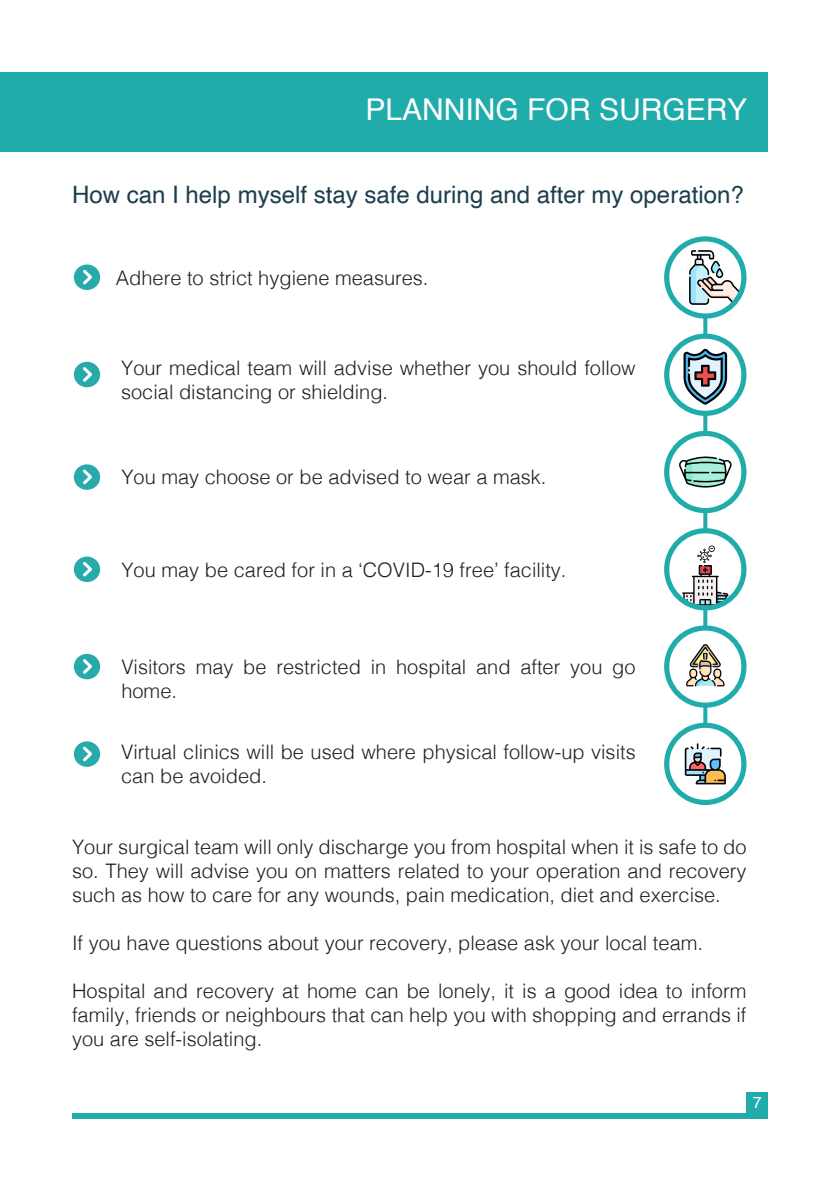
<style>
.page{position:relative;width:840px;height:1191px;background:#fff}
.page>*{position:absolute;margin:0;border:0;box-sizing:border-box;transform-origin:0 0}
.t1{font:30px "Helvetica";color:#fff}
.t2{font:24px "Helvetica";color:#1b3f4c}
.t3{font:300 20px/24px "Helvetica";color:#231f20}
.t4{font:16px "Helvetica";color:#fff}
</style>
<div class="page">
<div style="left:0;top:72px;width:767px;height:79px;background:#21acac"></div>
<div style="left:72px;top:1113px;width:695px;height:6px;background:#21acac"></div>
<div style="left:746px;top:1092px;width:21px;height:21px;background:#21acac"></div>
<svg style="left:703px;top:319px;width:4px;height:14px"></svg>
<svg style="left:689px;top:250px;width:52px;height:55px"></svg>
<div style="left:663px;top:236px;width:83px;height:83px;border:5px solid #21acac;border-radius:50%"></div>
<svg style="left:683px;top:349px;width:43px;height:56px"></svg>
<div style="left:663px;top:333px;width:83px;height:83px;border:5px solid #21acac;border-radius:50%"></div>
<svg style="left:679px;top:456px;width:52px;height:32px"></svg>
<div style="left:663px;top:431px;width:83px;height:82px;border:5px solid #21acac;border-radius:50%"></div>
<svg style="left:681px;top:545px;width:47px;height:60px"></svg>
<div style="left:663px;top:528px;width:83px;height:82px;border:5px solid #21acac;border-radius:50%"></div>
<svg style="left:686px;top:644px;width:38px;height:42px"></svg>
<div style="left:663px;top:625px;width:83px;height:82px;border:5px solid #21acac;border-radius:50%"></div>
<svg style="left:684px;top:743px;width:41px;height:41px"></svg>
<div style="left:663px;top:722px;width:83px;height:83px;border:5px solid #21acac;border-radius:50%"></div>
<div style="left:74px;top:264px;width:26px;height:26px;background:#28a9ab;border-radius:50%"></div>
<svg style="left:83px;top:269px;width:9px;height:16px"></svg>
<div style="left:74px;top:362px;width:26px;height:25px;background:#28a9ab;border-radius:50%"></div>
<svg style="left:83px;top:367px;width:9px;height:15px"></svg>
<div style="left:74px;top:464px;width:26px;height:26px;background:#28a9ab;border-radius:50%"></div>
<svg style="left:83px;top:469px;width:9px;height:16px"></svg>
<div style="left:74px;top:556px;width:26px;height:26px;background:#28a9ab;border-radius:50%"></div>
<svg style="left:83px;top:562px;width:9px;height:15px"></svg>
<div style="left:74px;top:654px;width:26px;height:25px;background:#28a9ab;border-radius:50%"></div>
<svg style="left:83px;top:659px;width:9px;height:15px"></svg>
<div style="left:74px;top:741px;width:26px;height:26px;background:#28a9ab;border-radius:50%"></div>
<svg style="left:83px;top:746px;width:9px;height:16px"></svg>
<svg style="left:703px;top:412px;width:4px;height:21px"></svg>
<svg style="left:703px;top:509px;width:4px;height:21px"></svg>
<svg style="left:703px;top:607px;width:4px;height:22px"></svg>
<svg style="left:703px;top:705px;width:4px;height:22px"></svg>
<p class="t1" style="left:365px;top:87px;width:383px">PLANNING FOR SURGERY</p>
<p class="t2" style="left:72px;top:176px;width:672px">How can I help myself stay safe during and after my operation?</p>
<p class="t3" style="left:116px;top:264px;width:314px">Adhere to strict hygiene measures.</p>
<p class="t3" style="left:121px;top:354px;width:515px">Your medical team will advise whether you should follow social distancing or shielding.</p>
<p class="t3" style="left:121px;top:464px;width:426px">You may choose or be advised to wear a mask.</p>
<p class="t3" style="left:121px;top:556px;width:446px">You may be cared for in a ‘COVID-19 free’ facility.</p>
<p class="t3" style="left:121px;top:653px;width:515px">Visitors may be restricted in hospital and after you go home.</p>
<p class="t3" style="left:121px;top:738px;width:515px">Virtual clinics will be used where physical follow-up visits can be avoided.</p>
<p class="t3" style="left:72px;top:833px;width:675px;text-align:justify">Your surgical team will only discharge you from hospital when it is safe to do so. They will advise you on matters related to your operation and recovery such as how to care for any wounds, pain medication, diet and exercise.</p>
<p class="t3" style="left:72px;top:929px;width:632px">If you have questions about your recovery, please ask your local team.</p>
<p class="t3" style="left:72px;top:977px;width:675px;text-align:justify">Hospital and recovery at home can be lonely, it is a good idea to inform family, friends or neighbours that can help you with shopping and errands if you are self-isolating.</p>
<p class="t4" style="left:752px;top:1090px;width:10px">7</p>
</div>
